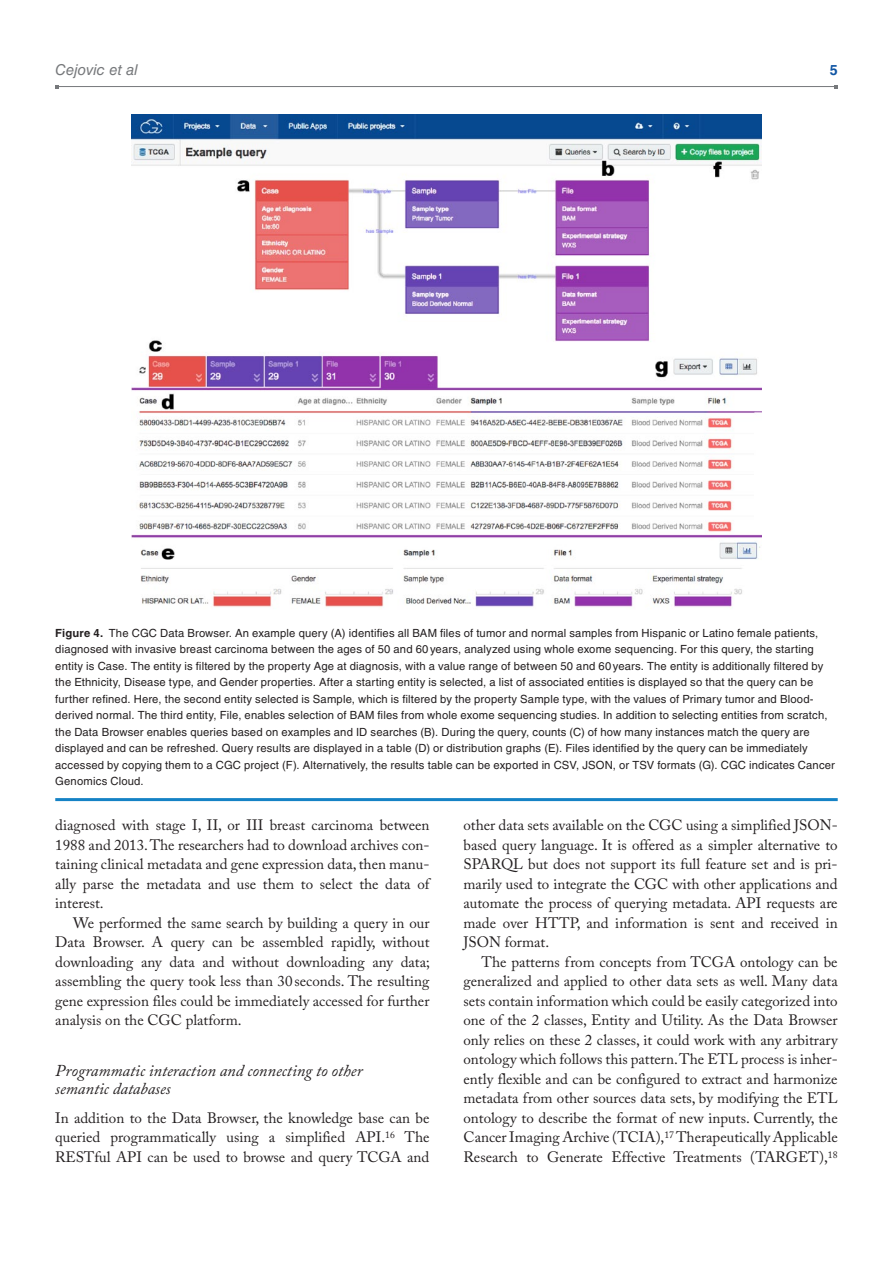
<style>
.page{position:relative;width:893px;height:1263px;background:#fff}
.page>*{position:absolute;margin:0;border:0;box-sizing:border-box;transform-origin:0 0}
.t1{font:italic 16.5px/18px "Adobe Caslon Pro";color:#231f20}
.t2{font:15px/19.5px "Adobe Caslon Pro";color:#231f20;text-align:justify}
.t3{font:italic 15px "Helvetica LT Std";color:#76787b}
.t4{font:700 14.25px "Helvetica LT Std";color:#1055a4}
.t5{font:11.25px/16.5px "Helvetica LT Std";letter-spacing:.015em;color:#231f20}
.s1{font-weight:700}
</style>
<div class="page">
<hr style="left:57px;top:86px;width:779px;height:1px;background:#76787b">
<hr style="left:55px;top:798px;width:783px;height:3px;background:#1582c5">
<img style="left:131px;top:115px;width:630px;height:492px">
<p class="t3" style="left:55px;top:61px;width:84px">Cejovic et al</p>
<p class="t4" style="left:830px;top:61px;width:9px">5</p>
<p class="t5" style="left:55px;top:625px;width:781px"><span class="s1">Figure 4.</span> The CGC Data Browser. An example query (A) identifies all BAM files of tumor and normal samples from Hispanic or Latino female patients, diagnosed with invasive breast carcinoma between the ages of 50 and 60years, analyzed using whole exome sequencing. For this query, the starting entity is Case. The entity is filtered by the property Age at diagnosis, with a value range of between 50 and 60years. The entity is additionally filtered by the Ethnicity, Disease type, and Gender properties. After a starting entity is selected, a list of associated entities is displayed so that the query can be further refined. Here, the second entity selected is Sample, which is filtered by the property Sample type, with the values of Primary tumor and Blood&shy;derived normal. The third entity, File, enables selection of BAM files from whole exome sequencing studies. In addition to selecting entities from scratch, the Data Browser enables queries based on examples and ID searches (B). During the query, counts (C) of how many instances match the query are displayed and can be refreshed. Query results are displayed in a table (D) or distribution graphs (E). Files identified by the query can be immediately accessed by copying them to a CGC project (F). Alternatively, the results table can be exported in CSV, JSON, or TSV formats (G). CGC indicates Cancer Genomics Cloud.</p>
<p class="t2" style="left:55px;top:815px;width:376px">diagnosed with stage I, II, or III breast carcinoma between 1988 and 2013. The researchers had to download archives con&shy;taining clinical metadata and gene expression data, then manu&shy;ally parse the metadata and use them to select the data of interest.</p>
<p class="t2" style="left:55px;top:913px;width:376px;text-indent:18px">We performed the same search by building a query in our Data Browser. A query can be assembled rapidly, without downloading any data and without downloading any data; assembling the query took less than 30 seconds. The resulting gene expression files could be immediately accessed for further analysis on the CGC platform.</p>
<p class="t1" style="left:55px;top:1062px;width:309px">Programmatic interaction and connecting to other semantic databases</p>
<p class="t2" style="left:55px;top:1108px;width:376px">In addition to the Data Browser, the knowledge base can be queried programmatically using a simplified API.<sup>16</sup> The RESTful API can be used to browse and query TCGA and</p>
<p class="t2" style="left:463px;top:815px;width:376px">other data sets available on the CGC using a simplified JSON&shy;based query language. It is offered as a simpler alternative to SPARQL but does not support its full feature set and is pri&shy;marily used to integrate the CGC with other applications and automate the process of querying metadata. API requests are made over HTTP, and information is sent and received in JSON format.</p>
<p class="t2" style="left:463px;top:952px;width:376px;text-indent:18px">The patterns from concepts from TCGA ontology can be generalized and applied to other data sets as well. Many data sets contain information which could be easily categorized into one of the 2 classes, Entity and Utility. As the Data Browser only relies on these 2 classes, it could work with any arbitrary ontology which follows this pattern. The ETL process is inher&shy;ently flexible and can be configured to extract and harmonize metadata from other sources data sets, by modifying the ETL ontology to describe the format of new inputs. Currently, the Cancer Imaging Archive (TCIA),<sup>17</sup> Therapeutically Applicable Research to Generate Effective Treatments (TARGET),<sup>18</sup></p>
</div>
